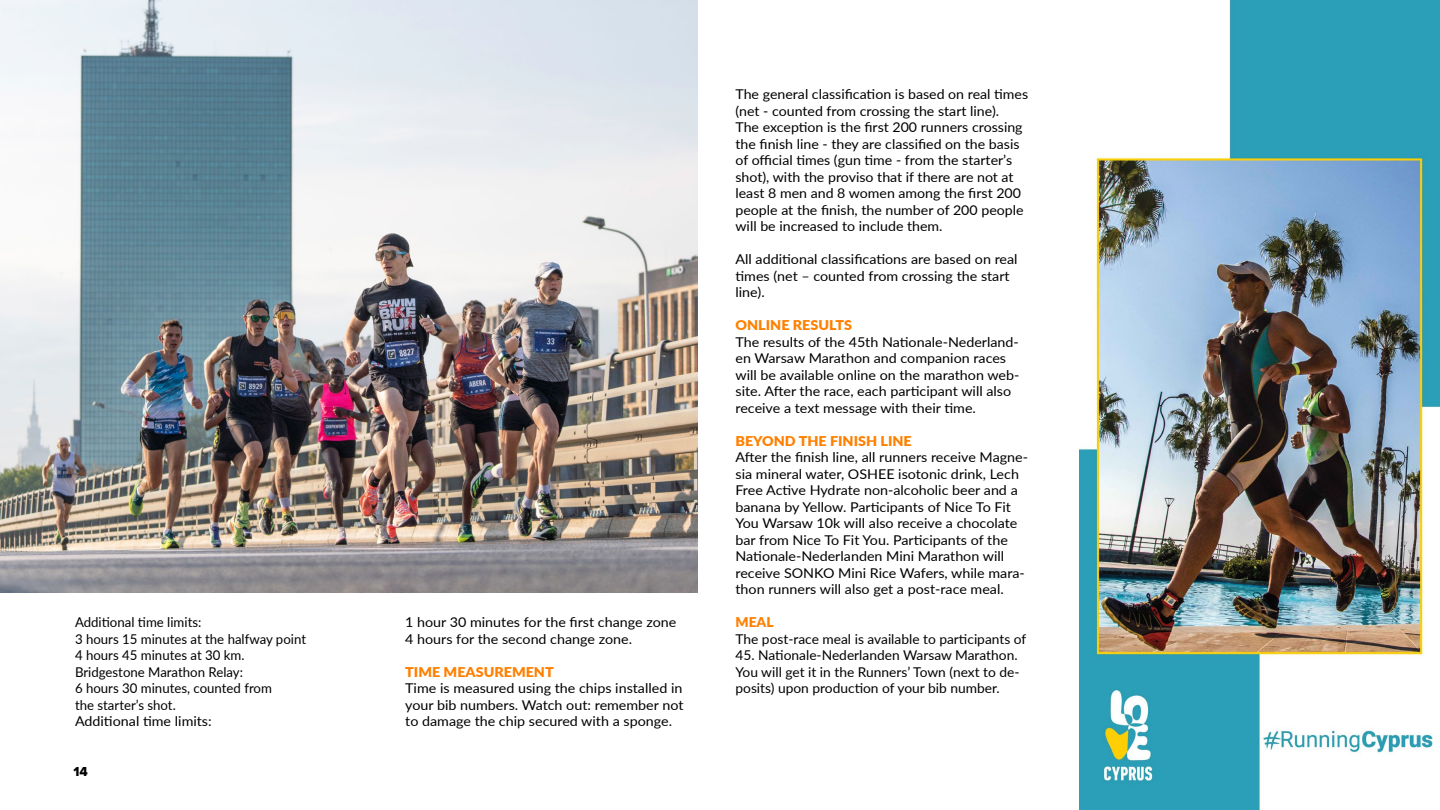
<style>
.page{position:relative;width:1440px;height:810px;background:#fff}
.page>*{position:absolute;margin:0;border:0;box-sizing:border-box;transform-origin:0 0}
.Normal_wrd_1{font:13.5px/16.5px "Lato";color:#000;scale:1.06 1}
.Normal_wrd_1-2{font:13.5px/16.5px "Lato";color:#000;scale:1.05 1}
.Normal_wrd_1-3{font:13.5px/16.5px "Lato";color:#000}
.Normal_wrd_1-4{font:900 13.5px "Lato";color:#ff8000;scale:1.06 1}
.Normal_wrd_1-5{font:900 13.5px "Lato";color:#ff8000}
.t1{font:13.5px "Proxima Nova Extrabld";color:#000}
</style>
<div class="page">
<img style="left:1079px;top:0;width:361px;height:810px">
<img style="left:0;top:0;width:698px;height:592px">
<p class="Normal_wrd_1-3" style="left:75px;top:613px;width:128px">Additional time limits:</p>
<p class="Normal_wrd_1-3" style="left:75px;top:630px;width:233px">3 hours 15 minutes at the halfway point</p>
<p class="Normal_wrd_1-3" style="left:75px;top:646px;width:171px">4 hours 45 minutes at 30 km.</p>
<p class="Normal_wrd_1-3" style="left:75px;top:663px;width:170px">Bridgestone Marathon Relay:</p>
<p class="Normal_wrd_1-3" style="left:75px;top:679px;width:198px">6 hours 30 minutes, counted from the starter’s shot.</p>
<p class="Normal_wrd_1" style="left:75px;top:712px;width:131px">Additional time limits:</p>
<p class="t1" style="left:74px;top:764px;width:16px">14</p>
<p class="Normal_wrd_1" style="left:405px;top:613px;width:257px">1 hour 30 minutes for the first change zone</p>
<p class="Normal_wrd_1" style="left:405px;top:630px;width:216px">4 hours for the second change zone.</p>
<p class="Normal_wrd_1-4" style="left:405px;top:661px;width:142px">TIME MEASUREMENT</p>
<p class="Normal_wrd_1" style="left:405px;top:679px;width:264px;text-align:justify">Time is measured using the chips installed in your bib numbers. Watch out: remember not to damage the chip secured with a sponge.</p>
<p class="Normal_wrd_1-2" style="left:736px;top:85px;width:280px">The general classification is based on real times (net - counted from crossing the start line).<br>The exception is the first 200 runners crossing the finish line - they are classified on the basis of official times (gun time - from the starter’s shot), with the proviso that if there are not at least 8 men and 8 women among the first 200 people at the finish, the number of 200 people will be increased to include them.</p>
<p class="Normal_wrd_1" style="left:736px;top:250px;width:268px">All additional classifications are based on real times (net – counted from crossing the start line).</p>
<p class="Normal_wrd_1-4" style="left:736px;top:315px;width:111px">ONLINE RESULTS</p>
<p class="Normal_wrd_1" style="left:736px;top:333px;width:269px">The results of the 45th Nationale-Nederland&shy;en Warsaw Marathon and companion races will be available online on the marathon web&shy;site. After the race, each participant will also receive a text message with their time.</p>
<p class="Normal_wrd_1-4" style="left:736px;top:430px;width:168px">BEYOND THE FINISH LINE</p>
<p class="Normal_wrd_1" style="left:736px;top:448px;width:278px">After the finish line, all runners receive Magne&shy;sia mineral water, OSHEE isotonic drink, Lech Free Active Hydrate non-alcoholic beer and a banana by Yellow. Participants of Nice To Fit You Warsaw 10k will also receive a chocolate bar from Nice To Fit You. Participants of the Nationale-Nederlanden Mini Marathon will receive SONKO Mini Rice Wafers, while mara&shy;thon runners will also get a post-race meal.</p>
<p class="Normal_wrd_1-5" style="left:736px;top:612px;width:40px">MEAL</p>
<p class="Normal_wrd_1-3" style="left:736px;top:630px;width:292px">The post-race meal is available to participants of</p>
<p class="Normal_wrd_1-3" style="left:736px;top:646px;width:286px">45. Nationale-Nederlanden Warsaw Marathon.<br>You will get it in the Runners’ Town (next to de&shy;posits) upon production of your bib number.</p>
</div>
